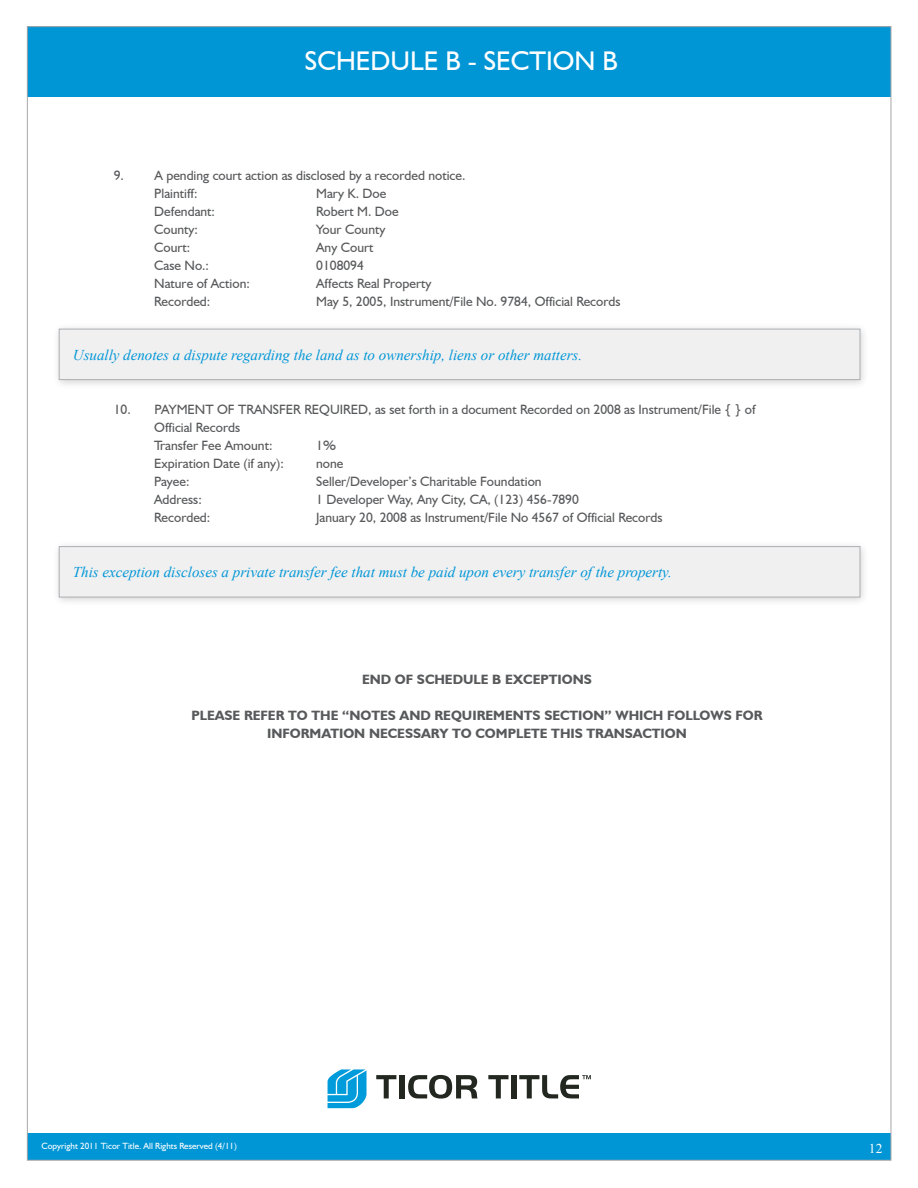
<style>
.page{position:relative;width:918px;height:1188px;background:#fff}
.page>*{position:absolute;margin:0;border:0;box-sizing:border-box;transform-origin:0 0}
.t1{font:27px "Humanist 521 BT";color:#fff}
.t2{font:italic 15px "Times New Roman";color:#0096d6}
.t3{font:13.5px/18px "Humanist 521 BT";color:#58595b}
.t4{font:700 13.5px/18px "Humanist 521 BT";color:#58595b;text-align:center}
.t5{font:13.5px "Times New Roman";color:#fff}
.t6{font:9px "Humanist 521 BT";color:#fff}
</style>
<div class="page">
<div style="left:27px;top:27px;width:864px;height:70px;background:#0096d6"></div>
<div style="left:27px;top:1133px;width:864px;height:27px;background:#0096d6"></div>
<svg style="left:328px;top:1069px;width:39px;height:39px"></svg>
<svg style="left:376px;top:1075px;width:20px;height:23px"></svg>
<div style="left:399px;top:1075px;width:5px;height:23px;background:#222720"></div>
<svg style="left:408px;top:1075px;width:70px;height:24px"></svg>
<svg style="left:488px;top:1075px;width:21px;height:23px"></svg>
<div style="left:511px;top:1075px;width:5px;height:23px;background:#222720"></div>
<svg style="left:519px;top:1075px;width:72px;height:23px"></svg>
<div style="left:52px;top:323px;width:817px;height:67px;background:#000;opacity:.18"></div>
<div style="left:59px;top:329px;width:801px;height:51px;background:#f0f0f1"></div>
<div style="left:59px;top:329px;width:801px;height:51px;border:1px solid #adafb2"></div>
<div style="left:52px;top:540px;width:817px;height:68px;background:#000;opacity:.18"></div>
<div style="left:59px;top:547px;width:801px;height:50px;background:#f0f0f1"></div>
<div style="left:59px;top:546px;width:801px;height:51px;border:1px solid #adafb2"></div>
<h1 class="t1" style="left:305px;top:44px;width:32px">Sched</h1>
<h1 class="t1" style="left:391px;top:44px;width:110px">ule B - section</h1>
<h1 class="t1" style="left:602px;top:44px;width:17px">B</h1>
<p class="t3" style="left:154px;top:166px;width:313px;text-indent:-40px">9. A pending court action as disclosed by a recorded notice.<br>Plaintiff:</p>
<p class="t3" style="left:316px;top:184px;width:72px">Mary K. Doe</p>
<p class="t3" style="left:154px;top:202px;width:62px">Defendant:</p>
<p class="t3" style="left:316px;top:202px;width:84px">Robert M. Doe</p>
<p class="t3" style="left:154px;top:220px;width:45px">County:</p>
<p class="t3" style="left:316px;top:220px;width:71px">Your County</p>
<p class="t3" style="left:154px;top:238px;width:38px">Court:</p>
<p class="t3" style="left:316px;top:238px;width:59px">Any Court</p>
<p class="t3" style="left:154px;top:256px;width:56px">Case No.:</p>
<p class="t3" style="left:316px;top:256px;width:49px">0108094</p>
<p class="t3" style="left:154px;top:274px;width:97px">Nature of Action:</p>
<p class="t3" style="left:316px;top:274px;width:117px">Affects Real Property</p>
<p class="t3" style="left:154px;top:292px;width:58px">Recorded:</p>
<p class="t3" style="left:316px;top:292px;width:306px">May 5, 2005, Instrument/File No. 9784, Official Records</p>
<p class="t2" style="left:73px;top:344px;width:511px">Usually denotes a dispute regarding the land as to ownership, liens or other matters.</p>
<p class="t3" style="left:154px;top:400px;width:603px;text-indent:-40px">10. PAYMENT OF TRANSFER REQUIRED, as set forth in a document Recorded on 2008 as Instrument/File { } of<br>Official Records<br>Transfer Fee Amount:</p>
<p class="t3" style="left:316px;top:436px;width:21px">1%</p>
<p class="t3" style="left:154px;top:454px;width:131px">Expiration Date (if any):</p>
<p class="t3" style="left:316px;top:454px;width:29px">none</p>
<p class="t3" style="left:154px;top:472px;width:37px">Payee:</p>
<p class="t3" style="left:316px;top:472px;width:227px">Seller/Developer’s Charitable Foundation</p>
<p class="t3" style="left:154px;top:490px;width:49px">Address:</p>
<p class="t3" style="left:316px;top:490px;width:264px">1 Developer Way, Any City, CA, (123) 456-7890</p>
<p class="t3" style="left:154px;top:508px;width:58px">Recorded:</p>
<p class="t3" style="left:316px;top:508px;width:348px">January 20, 2008 as Instrument/File No 4567 of Official Records</p>
<p class="t2" style="left:73px;top:562px;width:600px">This exception discloses a private transfer fee that must be paid upon every transfer of the property.</p>
<p class="t4" style="left:362px;top:670px;width:231px">END OF SCHEDULE B EXCEPTIONS</p>
<p class="t4" style="left:191px;top:706px;width:573px">PLEASE REFER TO THE “NOTES AND REQUIREMENTS SECTION” WHICH FOLLOWS FOR<br>INFORMATION NECESSARY TO COMPLETE THIS TRANSACTION</p>
<p class="t6" style="left:42px;top:1141px;width:197px">Copyright 2011 Ticor Title. All Rights Reserved (4/11)</p>
<p class="t5" style="left:869px;top:1139px;width:15px">12</p>
</div>
